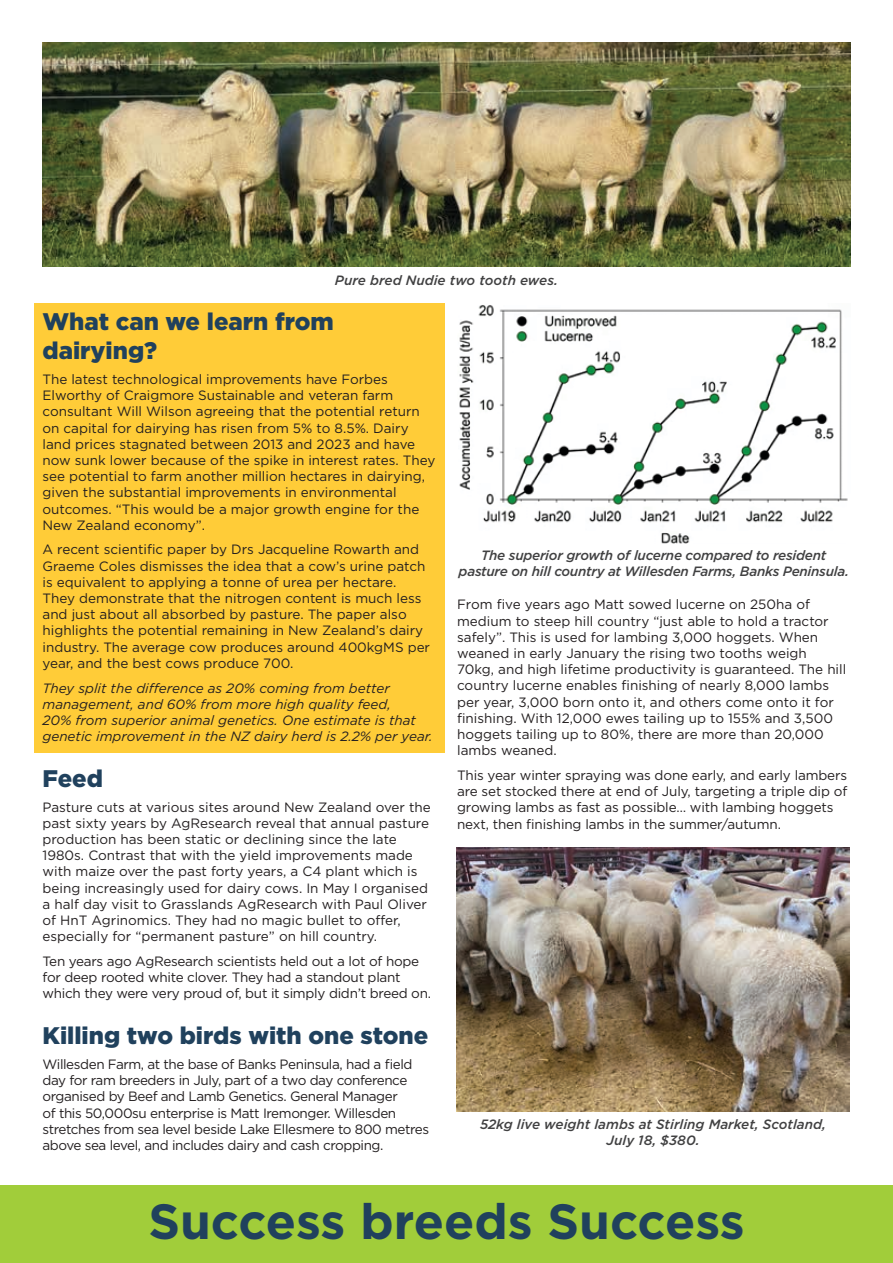
<style>
.page{position:relative;width:893px;height:1263px;background:#fff}
.page>*{position:absolute;margin:0;border:0;box-sizing:border-box;transform-origin:0 0}
.t1{font:700 49.5px "Gotham";color:#20415d}
.t2{font:900 24px/28.8px "Gotham";color:#20415d}
.t3{font:13.5px/16.2px "Gotham";color:#231f20}
.t4{font:13.5px/16.2px "Gotham";letter-spacing:-.03em;color:#231f20}
.t5{font:italic 13.5px/16.2px "Gotham";color:#231f20}
.t6{font:13.5px/16.2px "Gotham";letter-spacing:-.02em;color:#231f20}
.t7{font:italic 500 13.5px/16.2px "Gotham";letter-spacing:-.02em;color:#414142;text-align:center}
.t8{font:italic 500 13.5px/16.2px "Gotham";color:#414142;text-align:center}
</style>
<div class="page">
<div style="left:0;top:1185px;width:893px;height:78px;background:#a1cd3a"></div>
<div style="left:34px;top:303px;width:410px;height:69px;background:#ffcc38"></div>
<div style="left:34px;top:365px;width:410px;height:176px;background:#ffcc38"></div>
<div style="left:34px;top:535px;width:410px;height:144px;background:#ffcc38"></div>
<div style="left:34px;top:673px;width:410px;height:79px;background:#ffcc38"></div>
<img style="left:43px;top:43px;width:807px;height:223px">
<img style="left:456px;top:848px;width:394px;height:264px">
<img style="left:459px;top:305px;width:389px;height:239px">
<p class="t8" style="left:335px;top:272px;width:225px">Pure bred Nudie two tooth ewes.</p>
<h2 class="t2" style="left:43px;top:307px;width:293px">What can we learn from dairying?</h2>
<p class="t3" style="left:43px;top:371px;width:394px">The latest technological improvements have Forbes Elworthy of Craigmore Sustainable and veteran farm consultant Will Wilson agreeing that the potential return on capital for dairying has risen from 5% to 8.5%. Dairy land prices stagnated between 2013 and 2023 and have now sunk lower because of the spike in interest rates. They see potential to farm another million hectares in dairying, given the substantial improvements in environmental outcomes. “This would be a major growth engine for the New Zealand economy”.</p>
<p class="t3" style="left:43px;top:541px;width:389px">A recent scientific paper by Drs Jacqueline Rowarth and Graeme Coles dismisses the idea that a cow’s urine patch is equivalent to applying a tonne of urea per hectare.<br>They demonstrate that the nitrogen content is much less and just about all absorbed by pasture. The paper also highlights the potential remaining in New Zealand’s dairy industry. The average cow produces around 400kgMS per year, and the best cows produce 700.</p>
<p class="t5" style="left:43px;top:679px;width:392px">They split the difference as 20% coming from better management, and 60% from more high quality feed,<br>20% from superior animal genetics. One estimate is that genetic improvement in the NZ dairy herd is 2.2% per year.</p>
<h2 class="t2" style="left:43px;top:764px;width:62px">Feed</h2>
<p class="t3" style="left:43px;top:798px;width:390px">Pasture cuts at various sites around New Zealand over the past sixty years by AgResearch reveal that annual pasture production has been static or declining since the late 1980s. Contrast that with the yield improvements made with maize over the past forty years, a C4 plant which is being increasingly used for dairy cows. In May I organised a half day visit to Grasslands AgResearch with Paul Oliver of HnT Agrinomics. They had no magic bullet to offer, especially for “permanent pasture” on hill country.</p>
<p class="t6" style="left:43px;top:953px;width:390px">Ten years ago AgResearch scientists held out a lot of hope for deep rooted white clover. They had a standout plant which they were very proud of, but it simply didn’t breed on.</p>
<h2 class="t2" style="left:43px;top:1021px;width:387px">Killing two birds with one stone</h2>
<p class="t4" style="left:43px;top:1056px;width:388px">Willesden Farm, at the base of Banks Peninsula, had a field day for ram breeders in July, part of a two day conference organised by Beef and Lamb Genetics. General Manager<br>of this 50,000su enterprise is Matt Iremonger. Willesden stretches from sea level beside Lake Ellesmere to 800 metres above sea level, and includes dairy and cash cropping.</p>
<p class="t7" style="left:459px;top:546px;width:392px">The superior growth of lucerne compared to resident pasture on hill country at Willesden Farms, Banks Peninsula.</p>
<p class="t3" style="left:457px;top:596px;width:391px">From five years ago Matt sowed lucerne on 250ha of medium to steep hill country “just able to hold a tractor safely”. This is used for lambing 3,000 hoggets. When weaned in early January the rising two tooths weigh 70kg, and high lifetime productivity is guaranteed. The hill country lucerne enables finishing of nearly 8,000 lambs per year, 3,000 born onto it, and others come onto it for finishing. With 12,000 ewes tailing up to 155% and 3,500 hoggets tailing up to 80%, there are more than 20,000 lambs weaned.</p>
<p class="t3" style="left:457px;top:767px;width:392px">This year winter spraying was done early, and early lambers are set stocked there at end of July, targeting a triple dip of growing lambs as fast as possible… with lambing hoggets next, then finishing lambs in the summer/autumn.</p>
<p class="t8" style="left:480px;top:1115px;width:348px">52kg live weight lambs at Stirling Market, Scotland,<br>July 18, $380.</p>
<h1 class="t1" style="left:148px;top:1188px;width:598px">Success breeds Success</h1>
</div>
